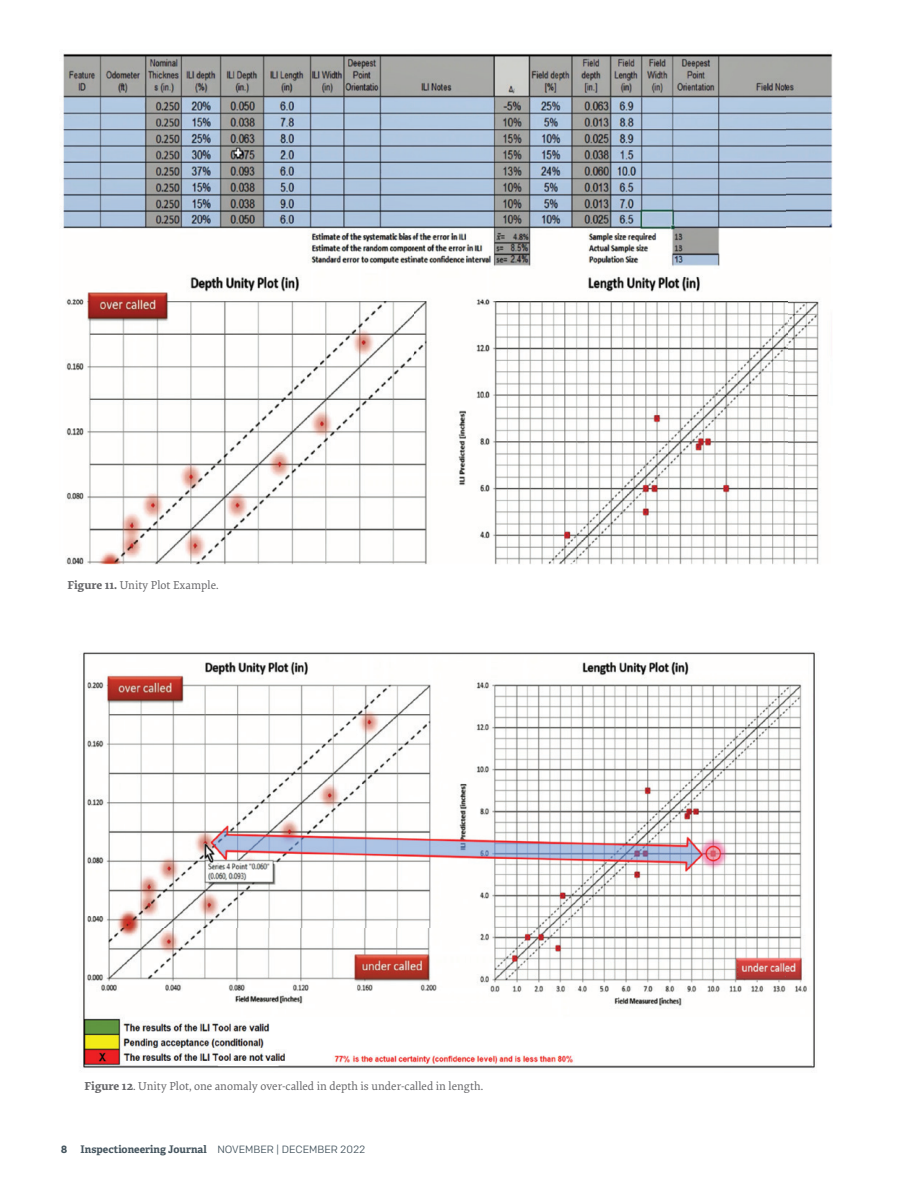
<style>
.page{position:relative;width:918px;height:1188px;background:#fff}
.page>*{position:absolute;margin:0;border:0;box-sizing:border-box;transform-origin:0 0}
.t1{font:12px "Elena";color:#636366}
.t2{font:700 10.5px "Adelle";color:#45555f}
.t3{font:700 10.5px "Colfax";color:#45555f}
.s1{font-weight:700}
.s2{font-family:"Colfax";font-weight:400}
</style>
<div class="page">
<img style="left:60px;top:53px;width:773px;height:512px">
<img style="left:83px;top:652px;width:732px;height:417px">
<p class="t1" style="left:68px;top:577px;width:153px"><span class="s1">Figure 11.</span> Unity Plot Example.</p>
<p class="t1" style="left:85px;top:1078px;width:400px"><span class="s1">Figure 12</span>. Unity Plot, one anomaly over-called in depth is under-called in length.</p>
<p class="t3" style="left:61px;top:1143px;width:8px">8</p>
<p class="t2" style="left:81px;top:1143px;width:286px">Inspectioneering Journal <span class="s2">NOVEMBER | DECEMBER 2022</span></p>
</div>
